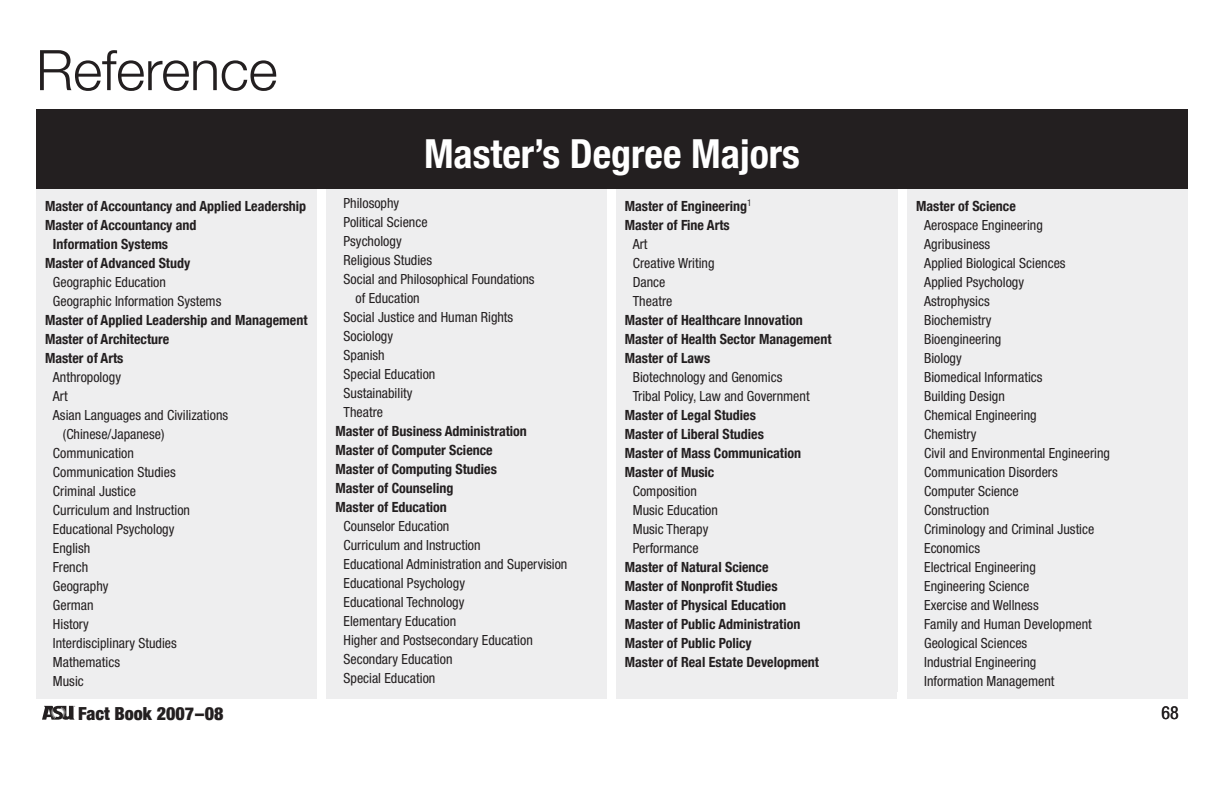
<style>
.page{position:relative;width:1224px;height:792px;background:#fff}
.page>*{position:absolute;margin:0;border:0;box-sizing:border-box;transform-origin:0 0}
.t1{font:300 56px "Helvetica Neue";letter-spacing:-.005em;color:#231f20}
.t2{font:700 condensed 40px "Helvetica Neue";color:#fff}
.t3{font:900 condensed 18px "Helvetica Neue";color:#231f20}
.t4{font:condensed 18px "Helvetica Neue LT Std";color:#231f20}
.t5{font:condensed 14px/19px "Helvetica Neue LT Std";color:#231f20}
.t6{font:700 condensed 14px/19px "Helvetica Neue";color:#231f20}
</style>
<div class="page">
<svg style="left:42px;top:706px;width:33px;height:14px"></svg>
<div style="left:36px;top:189px;width:281px;height:510px;background:#eeeeef"></div>
<div style="left:327px;top:189px;width:280px;height:510px;background:#eeeeef"></div>
<div style="left:616px;top:189px;width:281px;height:510px;background:#eeeeef"></div>
<div style="left:907px;top:189px;width:281px;height:510px;background:#eeeeef"></div>
<div style="left:36px;top:109px;width:1152px;height:80px;background:#231f20"></div>
<h1 class="t1" style="left:36px;top:36px;width:243px">Reference</h1>
<p class="t6" style="left:45px;top:196px;width:263px">Master of Accountancy and Applied Leadership</p>
<p class="t6" style="left:45px;top:215px;width:153px">Master of Accountancy and</p>
<p class="t6" style="left:53px;top:234px;width:117px">Information Systems</p>
<p class="t6" style="left:45px;top:253px;width:147px">Master of Advanced Study</p>
<p class="t5" style="left:53px;top:273px;width:170px">Geographic Education<br>Geographic Information Systems</p>
<p class="t6" style="left:45px;top:310px;width:264px">Master of Applied Leadership and Management<br>Master of Architecture<br>Master of Arts</p>
<p class="t5" style="left:53px;top:368px;width:70px">Anthropology</p>
<p class="t5" style="left:53px;top:387px;width:16px">Art</p>
<p class="t5" style="left:53px;top:406px;width:177px">Asian Languages and Civilizations</p>
<p class="t5" style="left:63px;top:425px;width:103px">(Chinese/Japanese)</p>
<p class="t5" style="left:53px;top:444px;width:83px">Communication</p>
<p class="t5" style="left:53px;top:463px;width:124px">Communication Studies</p>
<p class="t5" style="left:53px;top:482px;width:84px">Criminal Justice</p>
<p class="t5" style="left:53px;top:501px;width:139px">Curriculum and Instruction</p>
<p class="t5" style="left:53px;top:520px;width:123px">Educational Psychology</p>
<p class="t5" style="left:53px;top:539px;width:39px">English</p>
<p class="t5" style="left:53px;top:558px;width:37px">French</p>
<p class="t5" style="left:53px;top:577px;width:57px">Geography</p>
<p class="t5" style="left:53px;top:596px;width:42px">German</p>
<p class="t5" style="left:53px;top:615px;width:37px">History</p>
<p class="t5" style="left:53px;top:634px;width:125px">Interdisciplinary Studies</p>
<p class="t5" style="left:53px;top:653px;width:69px">Mathematics</p>
<p class="t5" style="left:53px;top:672px;width:32px">Music</p>
<p class="t3" style="left:78px;top:702px;width:147px">Fact Book 2007–08</p>
<h2 class="t2" style="left:424px;top:130px;width:377px">Master’s Degree Majors</h2>
<p class="t5" style="left:344px;top:193px;width:57px">Philosophy</p>
<p class="t5" style="left:344px;top:212px;width:85px">Political Science</p>
<p class="t5" style="left:344px;top:231px;width:60px">Psychology</p>
<p class="t5" style="left:344px;top:250px;width:90px">Religious Studies</p>
<p class="t5" style="left:344px;top:269px;width:193px">Social and Philosophical Foundations</p>
<p class="t5" style="left:356px;top:288px;width:66px">of Education</p>
<p class="t5" style="left:344px;top:307px;width:171px">Social Justice and Human Rights</p>
<p class="t5" style="left:344px;top:326px;width:51px">Sociology</p>
<p class="t5" style="left:344px;top:345px;width:43px">Spanish</p>
<p class="t5" style="left:344px;top:364px;width:93px">Special Education</p>
<p class="t5" style="left:344px;top:383px;width:70px">Sustainability</p>
<p class="t5" style="left:344px;top:402px;width:41px">Theatre</p>
<p class="t6" style="left:336px;top:421px;width:193px">Master of Business Administration<br>Master of Computer Science<br>Master of Computing Studies<br>Master of Counseling<br>Master of Education</p>
<p class="t5" style="left:344px;top:516px;width:225px">Counselor Education<br>Curriculum and Instruction<br>Educational Administration and Supervision<br>Educational Psychology<br>Educational Technology<br>Elementary Education<br>Higher and Postsecondary Education<br>Secondary Education<br>Special Education</p>
<p class="t6" style="left:625px;top:196px;width:128px">Master of Engineering<sup>1<br></sup>Master of Fine Arts</p>
<p class="t5" style="left:633px;top:235px;width:83px">Art<br>Creative Writing<br>Dance<br>Theatre</p>
<p class="t6" style="left:625px;top:310px;width:208px">Master of Healthcare Innovation<br>Master of Health Sector Management<br>Master of Laws</p>
<p class="t5" style="left:633px;top:368px;width:178px">Biotechnology and Genomics<br>Tribal Policy, Law and Government</p>
<p class="t6" style="left:625px;top:405px;width:178px">Master of Legal Studies<br>Master of Liberal Studies<br>Master of Mass Communication<br>Master of Music</p>
<p class="t5" style="left:633px;top:482px;width:87px">Composition<br>Music Education<br>Music Therapy<br>Performance</p>
<p class="t6" style="left:625px;top:557px;width:196px">Master of Natural Science<br>Master of Nonprofit Studies<br>Master of Physical Education<br>Master of Public Administration<br>Master of Public Policy<br>Master of Real Estate Development</p>
<p class="t6" style="left:916px;top:196px;width:101px">Master of Science</p>
<p class="t5" style="left:924px;top:216px;width:187px">Aerospace Engineering<br>Agribusiness<br>Applied Biological Sciences<br>Applied Psychology<br>Astrophysics<br>Biochemistry<br>Bioengineering<br>Biology<br>Biomedical Informatics<br>Building Design<br>Chemical Engineering<br>Chemistry<br>Civil and Environmental Engineering<br>Communication Disorders<br>Computer Science<br>Construction<br>Criminology and Criminal Justice<br>Economics<br>Electrical Engineering<br>Engineering Science<br>Exercise and Wellness<br>Family and Human Development<br>Geological Sciences<br>Industrial Engineering<br>Information Management</p>
<p class="t4" style="left:1161px;top:702px;width:19px">68</p>
</div>
